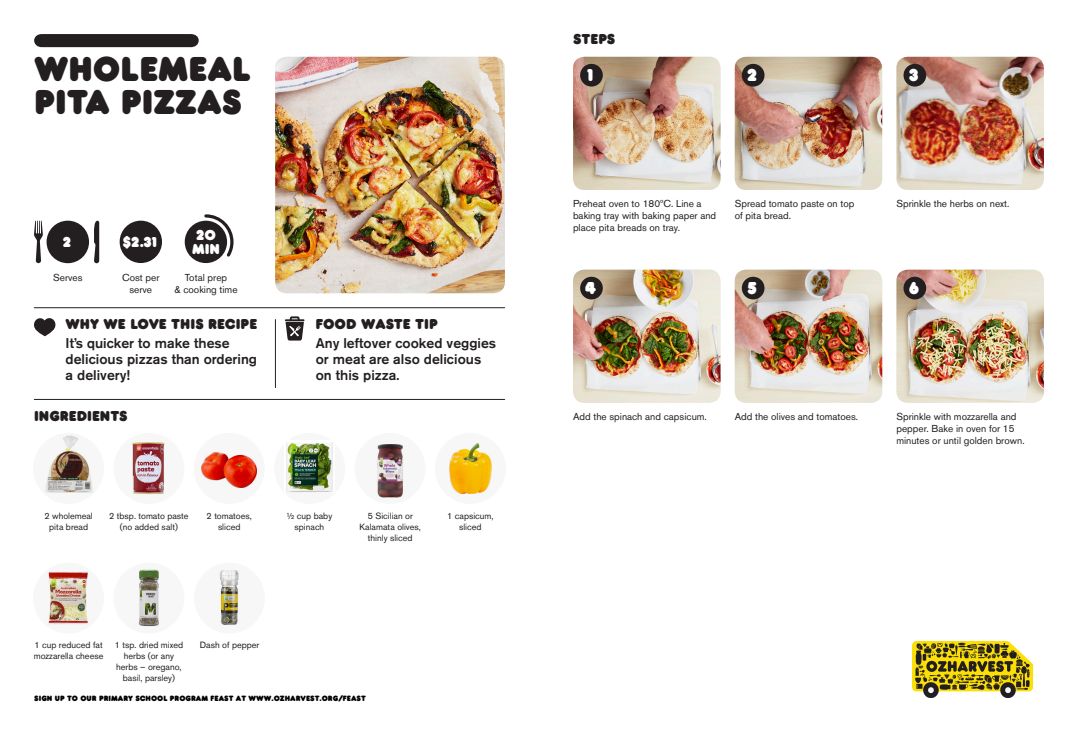
<style>
.page{position:relative;width:1078px;height:738px;background:#fff}
.page>*{position:absolute;margin:0;border:0;box-sizing:border-box;transform-origin:0 0}
.t1{font:36px/33px "Frankfurter Std";color:#231f20}
.SUBHEADINGS{font:18px "Frankfurter Std";color:#fff}
.SUBHEADINGS-2{font:15px "Frankfurter Std";color:#231f20}
.PAGE_HEADER{font:15px/13.5px "Frankfurter Std";color:#fff}
.t2{font:500 14px/16px "Akzidenz Grotesk BE";color:#231f20}
.t3{font:10px/12px "Akzidenz Grotesk BE";color:#231f20}
.t4{font:9px/11px "Akzidenz Grotesk BE";color:#231f20;text-align:center}
.t5{font:8px "Frankfurter Std";color:#000}
</style>
<div class="page">
<svg style="left:34px;top:34px;width:165px;height:13px;background:#282425"></svg>
<hr style="left:34px;top:307px;width:470px;height:1px;background:#231f20">
<hr style="left:34px;top:399px;width:470px;height:1px;background:#231f20">
<img style="left:573px;top:57px;width:147px;height:133px">
<img style="left:573px;top:269px;width:147px;height:133px">
<img style="left:734px;top:57px;width:148px;height:133px">
<img style="left:734px;top:269px;width:148px;height:133px">
<img style="left:896px;top:57px;width:147px;height:133px">
<img style="left:896px;top:269px;width:147px;height:133px">
<div style="left:120px;top:220px;width:42px;height:43px;background:#231f20;border-radius:50%"></div>
<svg style="left:94px;top:220px;width:5px;height:43px"></svg>
<div style="left:47px;top:220px;width:42px;height:43px;background:#231f20;border-radius:50%"></div>
<div style="left:580px;top:64px;width:22px;height:22px;background:#231f20;border-radius:50%"></div>
<div style="left:580px;top:276px;width:22px;height:23px;background:#231f20;border-radius:50%"></div>
<div style="left:741px;top:64px;width:23px;height:22px;background:#231f20;border-radius:50%"></div>
<div style="left:741px;top:276px;width:23px;height:23px;background:#231f20;border-radius:50%"></div>
<div style="left:903px;top:64px;width:23px;height:22px;background:#231f20;border-radius:50%"></div>
<div style="left:903px;top:276px;width:23px;height:23px;background:#231f20;border-radius:50%"></div>
<svg style="left:34px;top:318px;width:21px;height:18px"></svg>
<svg style="left:285px;top:316px;width:19px;height:24px"></svg>
<div style="left:33px;top:432px;width:71px;height:71px;background:#f7f7f8;border-radius:50%"></div>
<div style="left:33px;top:562px;width:71px;height:71px;background:#f7f7f8;border-radius:50%"></div>
<div style="left:194px;top:432px;width:71px;height:71px;background:#f7f7f8;border-radius:50%"></div>
<div style="left:113px;top:562px;width:71px;height:71px;background:#f7f7f8;border-radius:50%"></div>
<div style="left:354px;top:432px;width:71px;height:71px;background:#f7f7f8;border-radius:50%"></div>
<div style="left:274px;top:432px;width:71px;height:71px;background:#f7f7f8;border-radius:50%"></div>
<div style="left:435px;top:432px;width:70px;height:71px;background:#f7f7f8;border-radius:50%"></div>
<hr style="left:275px;top:319px;width:1px;height:68px;background:#231f20">
<img style="left:275px;top:57px;width:230px;height:236px">
<svg style="left:204px;top:214px;width:30px;height:45px"></svg>
<div style="left:185px;top:220px;width:42px;height:43px;background:#231f20;border-radius:50%"></div>
<img style="left:377px;top:444px;width:26px;height:53px">
<img style="left:286px;top:443px;width:47px;height:49px">
<div style="left:113px;top:432px;width:71px;height:71px;background:#f7f7f8;border-radius:50%"></div>
<img style="left:133px;top:442px;width:32px;height:52px">
<img style="left:48px;top:571px;width:40px;height:53px">
<img style="left:45px;top:435px;width:48px;height:58px">
<img style="left:139px;top:569px;width:20px;height:57px">
<div style="left:194px;top:562px;width:71px;height:71px;background:#f7f7f8;border-radius:50%"></div>
<img style="left:202px;top:452px;width:55px;height:34px">
<svg style="left:34px;top:220px;width:9px;height:43px"></svg>
<img style="left:449px;top:443px;width:42px;height:50px">
<img style="left:219px;top:570px;width:20px;height:53px">
<img style="left:912px;top:641px;width:120px;height:55px">
<p class="t1" style="left:34px;top:52px;width:218px">WHOLEMEAL<br>PITA PIZZAS</p>
<p class="PAGE_HEADER" style="left:63px;top:235px;width:10px">2</p>
<p class="PAGE_HEADER" style="left:123px;top:235px;width:36px">$2.31</p>
<p class="PAGE_HEADER" style="left:192px;top:228px;width:29px">20<br>MIN</p>
<p class="t3" style="left:53px;top:271px;width:31px">Serves</p>
<p class="t3" style="left:122px;top:271px;width:39px;text-align:center">Cost per serve</p>
<p class="t3" style="left:174px;top:271px;width:64px;text-align:center">Total prep<br>&amp; cooking time</p>
<p class="SUBHEADINGS-2" style="left:66px;top:315px;width:193px">WHY WE LOVE THIS RECIPE</p>
<p class="t2" style="left:66px;top:335px;width:193px">It’s quicker to make these delicious pizzas than ordering a delivery!</p>
<p class="SUBHEADINGS-2" style="left:34px;top:407px;width:95px">INGREDIENTS</p>
<p class="SUBHEADINGS-2" style="left:316px;top:315px;width:124px">FOOD WASTE TIP</p>
<p class="t2" style="left:316px;top:335px;width:182px">Any leftover cooked veggies or meat are also delicious on this pizza.</p>
<p class="t4" style="left:44px;top:509px;width:50px">2 wholemeal pita bread</p>
<p class="t4" style="left:109px;top:509px;width:81px">2 tbsp. tomato paste (no added salt)</p>
<p class="t4" style="left:206px;top:509px;width:47px">2 tomatoes, sliced</p>
<p class="t4" style="left:286px;top:509px;width:47px">½ cup baby spinach</p>
<p class="t4" style="left:359px;top:509px;width:63px">5 Sicilian or<br>Kalamata olives, thinly sliced</p>
<p class="t4" style="left:447px;top:509px;width:48px">1 capsicum, sliced</p>
<p class="t4" style="left:34px;top:639px;width:71px;text-align:left">1 cup reduced fat mozzarella cheese</p>
<p class="t4" style="left:115px;top:639px;width:70px">1 tsp. dried mixed herbs (or any herbs – oregano, basil, parsley)</p>
<p class="t4" style="left:200px;top:639px;width:61px">Dash of pepper</p>
<p class="t5" style="left:34px;top:693px;width:333px">SIGN UP TO OUR PRIMARY SCHOOL PROGRAM FEAST AT WWW.OZHARVEST.ORG/FEAST</p>
<p class="SUBHEADINGS-2" style="left:573px;top:30px;width:44px">STEPS</p>
<p class="SUBHEADINGS" style="left:587px;top:64px;width:8px">1</p>
<p class="SUBHEADINGS" style="left:747px;top:64px;width:12px">2</p>
<p class="SUBHEADINGS" style="left:909px;top:64px;width:11px">3</p>
<p class="t3" style="left:573px;top:198px;width:145px">Preheat oven to 180ºC. Line a baking tray with baking paper and place pita breads on tray.</p>
<p class="SUBHEADINGS" style="left:585px;top:277px;width:13px">4</p>
<p class="t3" style="left:734px;top:198px;width:121px">Spread tomato paste on top of pita bread.</p>
<p class="SUBHEADINGS" style="left:747px;top:277px;width:11px">5</p>
<p class="t3" style="left:896px;top:198px;width:114px">Sprinkle the herbs on next.</p>
<p class="SUBHEADINGS" style="left:908px;top:277px;width:12px">6</p>
<p class="t3" style="left:573px;top:410px;width:135px">Add the spinach and capsicum.</p>
<p class="t3" style="left:734px;top:410px;width:125px">Add the olives and tomatoes.</p>
<p class="t3" style="left:896px;top:410px;width:130px">Sprinkle with mozzarella and pepper. Bake in oven for 15 minutes or until golden brown.</p>
</div>
